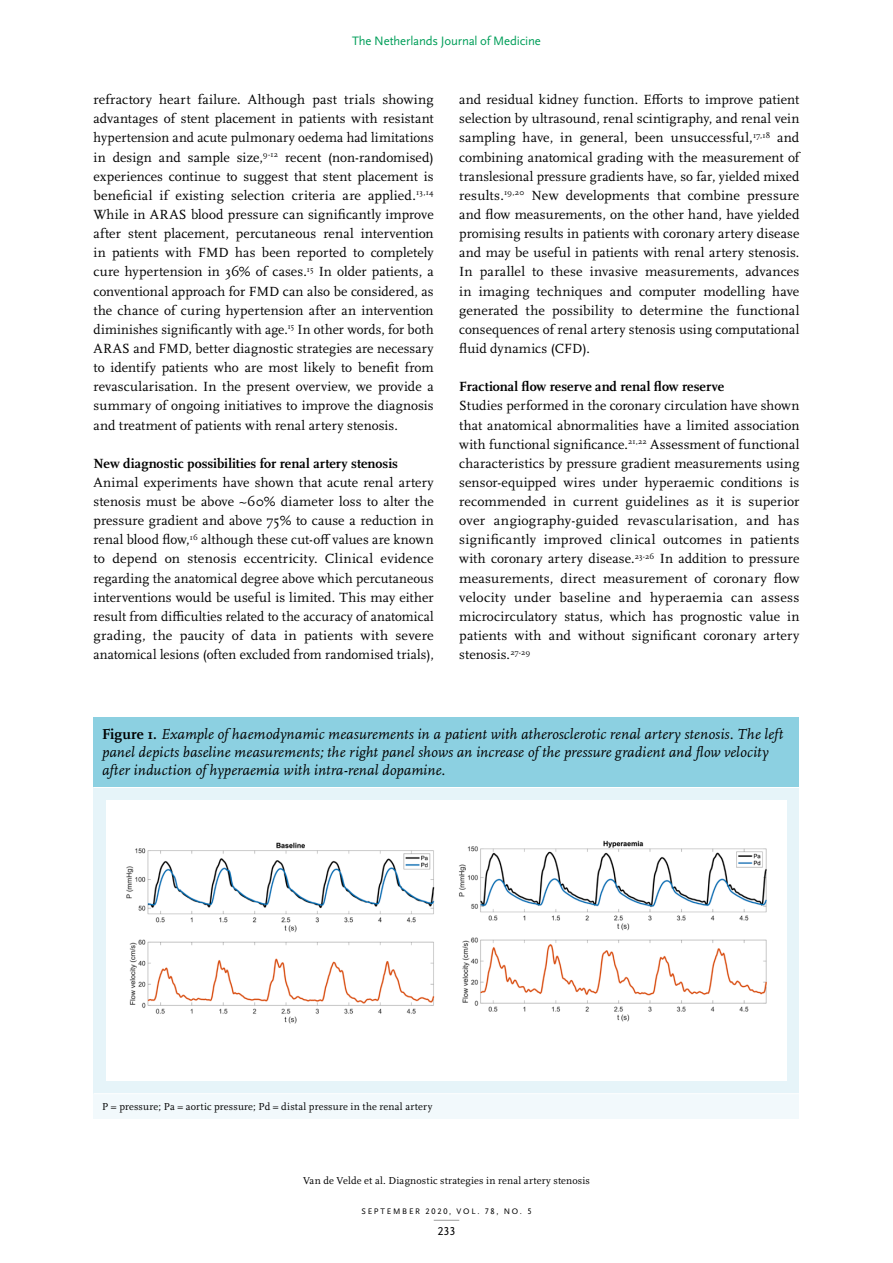
<style>
.page{position:relative;width:893px;height:1263px;background:#fff}
.page>*{position:absolute;margin:0;border:0;box-sizing:border-box;transform-origin:0 0}
.tabel-caption{font:italic 15px/18px "Scala Pro";letter-spacing:.01em;color:#000}
.brood-grep_marge{font:13.8px/19.2px "Scala Pro";letter-spacing:.015em;color:#000;text-align:justify}
.brood_grep{font:13.8px/19.2px "Scala Pro";letter-spacing:.015em;color:#000;text-align:justify}
.tussenkop_2{font:700 13.8px "Scala Pro";letter-spacing:.005em;color:#000}
.t1{font:12.75px "Scala Sans Pro";letter-spacing:-.01em;color:#009e59}
.t2{font:12px "Scala Sans Pro";color:#000}
.tabel_figuur-noot{font:10.5px "Scala Pro";color:#000}
.runningtitle{font:10.5px "Scala Pro";color:#000}
.t3{font:8.4px "Scala Sans Pro";letter-spacing:.21em;color:#000}
.s1{font-weight:700;font-style:normal}
</style>
<div class="page">
<svg style="left:434px;top:1220px;width:25px;height:1px"></svg>
<div style="left:94px;top:717px;width:705px;height:70px;background:#8cd0e1"></div>
<div style="left:94px;top:787px;width:705px;height:307px;background:#e6f4f9"></div>
<div style="left:94px;top:1094px;width:705px;height:24px;background:#f2f9fc"></div>
<hr style="left:94px;top:787px;width:705px;height:1px;background:#fff">
<hr style="left:94px;top:1093px;width:705px;height:1px;background:#fff">
<div style="left:106px;top:800px;width:681px;height:281px;background:#fff"></div>
<img style="left:126px;top:840px;width:641px;height:184px">
<p class="t1" style="left:352px;top:34px;width:190px">The Netherlands Journal of Medicine</p>
<p class="brood_grep" style="left:94px;top:90px;width:342px">refractory heart failure. Although past trials showing advantages of stent placement in patients with resistant hypertension and acute pulmonary oedema had limitations in design and sample size,<sup>9-12</sup> recent (non-randomised) experiences continue to suggest that stent placement is beneficial if existing selection criteria are applied.<sup>13,14<br></sup>While in ARAS blood pressure can significantly improve after stent placement, percutaneous renal intervention in patients with FMD has been reported to completely cure hypertension in 36% of cases.<sup>15</sup> In older patients, a conventional approach for FMD can also be considered, as the chance of curing hypertension after an intervention diminishes significantly with age.<sup>15</sup> In other words, for both ARAS and FMD, better diagnostic strategies are necessary to identify patients who are most likely to benefit from revascularisation. In the present overview, we provide a summary of ongoing initiatives to improve the diagnosis and treatment of patients with renal artery stenosis.</p>
<p class="tussenkop_2" style="left:94px;top:455px;width:306px">New diagnostic possibilities for renal artery stenosis</p>
<p class="brood-grep_marge" style="left:94px;top:473px;width:342px">Animal experiments have shown that acute renal artery stenosis must be above ~60% diameter loss to alter the pressure gradient and above 75% to cause a reduction in renal blood flow,<sup>16</sup> although these cut-off values are known to depend on stenosis eccentricity. Clinical evidence regarding the anatomical degree above which percutaneous interventions would be useful is limited. This may either result from difficulties related to the accuracy of anatomical grading, the paucity of data in patients with severe anatomical lesions (often excluded from randomised trials),</p>
<p class="brood-grep_marge" style="left:459px;top:90px;width:343px;text-align:left">and residual kidney function. Efforts to improve patient selection by ultrasound, renal scintigraphy, and renal vein sampling have, in general, been unsuccessful,<sup>17,18</sup> and combining anatomical grading with the measurement of translesional pressure gradients have, so far, yielded mixed results.<sup>19,20</sup> New developments that combine pressure and flow measurements, on the other hand, have yielded promising results in patients with coronary artery disease and may be useful in patients with renal artery stenosis.<br>In parallel to these invasive measurements, advances in imaging techniques and computer modelling have generated the possibility to determine the functional consequences of renal artery stenosis using computational fluid dynamics (CFD).</p>
<p class="tussenkop_2" style="left:459px;top:379px;width:266px">Fractional flow reserve and renal flow reserve</p>
<p class="brood-grep_marge" style="left:459px;top:396px;width:342px">Studies performed in the coronary circulation have shown that anatomical abnormalities have a limited association with functional significance.<sup>21,22</sup> Assessment of functional characteristics by pressure gradient measurements using sensor-equipped wires under hyperaemic conditions is recommended in current guidelines as it is superior over angiography-guided revascularisation, and has significantly improved clinical outcomes in patients with coronary artery disease.<sup>23-26</sup> In addition to pressure measurements, direct measurement of coronary flow velocity under baseline and hyperaemia can assess microcirculatory status, which has prognostic value in patients with and without significant coronary artery stenosis.<sup>27-29</sup></p>
<p class="tabel-caption" style="left:102px;top:725px;width:683px"><span class="s1">Figure 1.</span> Example of haemodynamic measurements in a patient with atherosclerotic renal artery stenosis. The left panel depicts baseline measurements; the right panel shows an increase of the pressure gradient and flow velocity after induction of hyperaemia with intra-renal dopamine.</p>
<p class="tabel_figuur-noot" style="left:102px;top:1100px;width:332px">P = pressure; Pa = aortic pressure; Pd = distal pressure in the renal artery</p>
<p class="runningtitle" style="left:303px;top:1174px;width:288px">Van de Velde et al. Diagnostic strategies in renal artery stenosis</p>
<p class="t3" style="left:361px;top:1206px;width:172px">SEPTEMBER 2020, VOL. 78, NO. 5</p>
<p class="t2" style="left:437px;top:1224px;width:19px">233</p>
</div>
